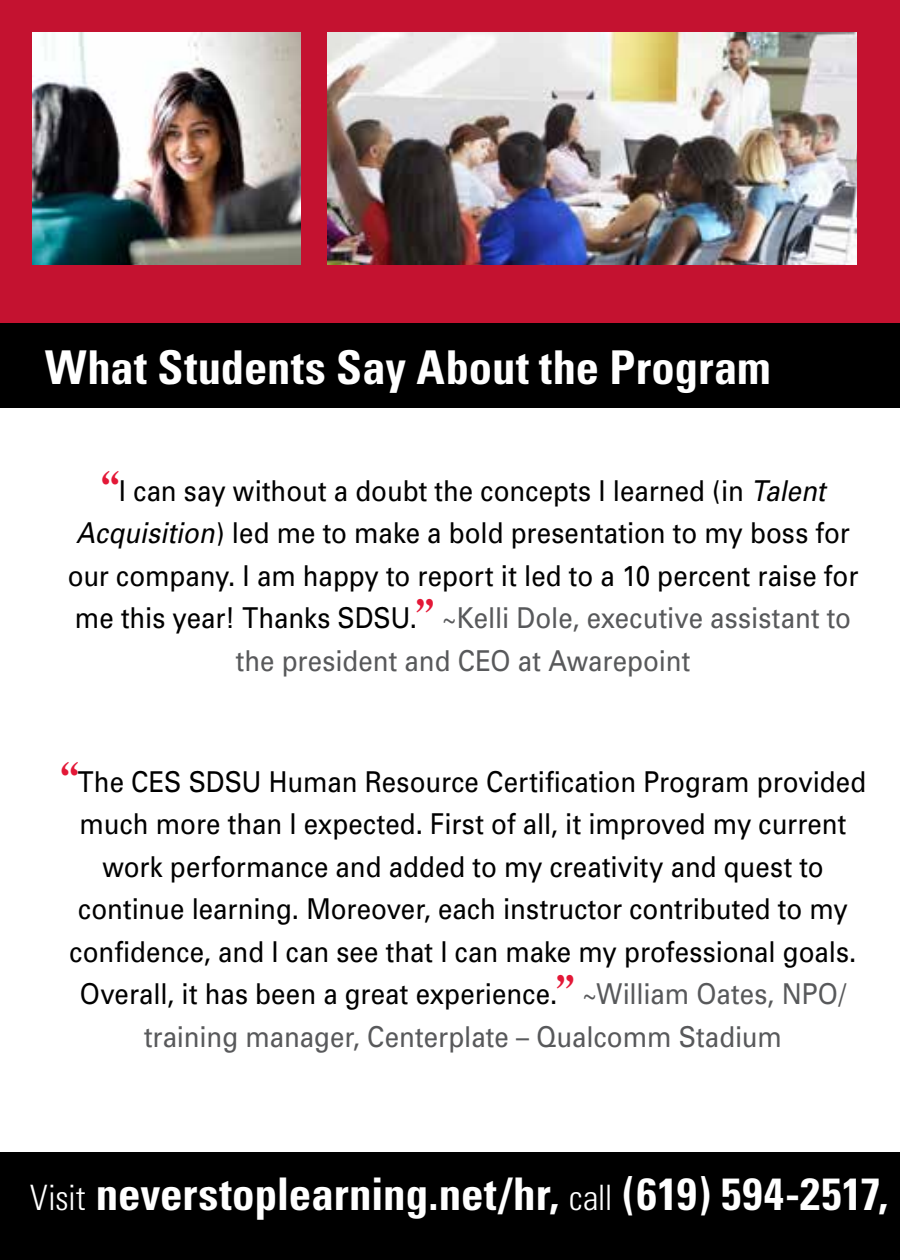
<style>
.page{position:relative;width:900px;height:1260px;background:#fff}
.page>*{position:absolute;margin:0;border:0;box-sizing:border-box;transform-origin:0 0}
.t1{font:700 condensed 46.5px "Univers";letter-spacing:.005em;color:#fff}
.t2{font:700 condensed 45px "Univers";color:#fff}
.t3{font:28.75px/42.5px "Univers";color:#000;text-align:center;scale:.9 1}
.s1{font-family:"Century Old Style Std";font-size:50px;color:#e31837}
.s2{font-style:italic}
.s3{color:#58595b}
.s4{font-weight:300;font-size:35px}
</style>
<div class="page">
<div style="left:0;top:1153px;width:900px;height:107px;background:#000"></div>
<div style="left:0;top:0;width:900px;height:408px;background:#c41230"></div>
<div style="left:0;top:323px;width:900px;height:85px;background:#000"></div>
<img style="left:327px;top:32px;width:530px;height:233px">
<img style="left:33px;top:32px;width:267px;height:233px">
<h1 class="t1" style="left:45px;top:339px;width:727px">What Students Say About the Program</h1>
<p class="t3" style="left:68px;top:470px;width:880px"><span class="s1">“</span>I can say without a doubt the concepts I learned (in <span class="s2">Talent Acquisition</span>) led me to make a bold presentation to my boss for our company. I am happy to report it led to a 10 percent raise for me this year! Thanks SDSU.<span class="s1">”</span> <span class="s3">~Kelli Dole, executive assistant to the president and CEO at Awarepoint</span></p>
<p class="t3" style="left:60px;top:761px;width:898px"><span class="s1">“</span>The CES SDSU Human Resource Certification Program provided much more than I expected. First of all, it improved my current work performance and added to my creativity and quest to continue learning. Moreover, each instructor contributed to my confidence, and I can see that I can make my professional goals.<br>Overall, it has been a great experience.<span class="s1">”</span> <span class="s3">~William Oates, NPO/ training manager, Centerplate – Qualcomm Stadium</span></p>
<h2 class="t2" style="left:30px;top:1166px;width:860px"><span class="s4">Visit</span> neverstoplearning.net/hr, <span class="s4">call</span> (619) 594-2517,</h2>
</div>
